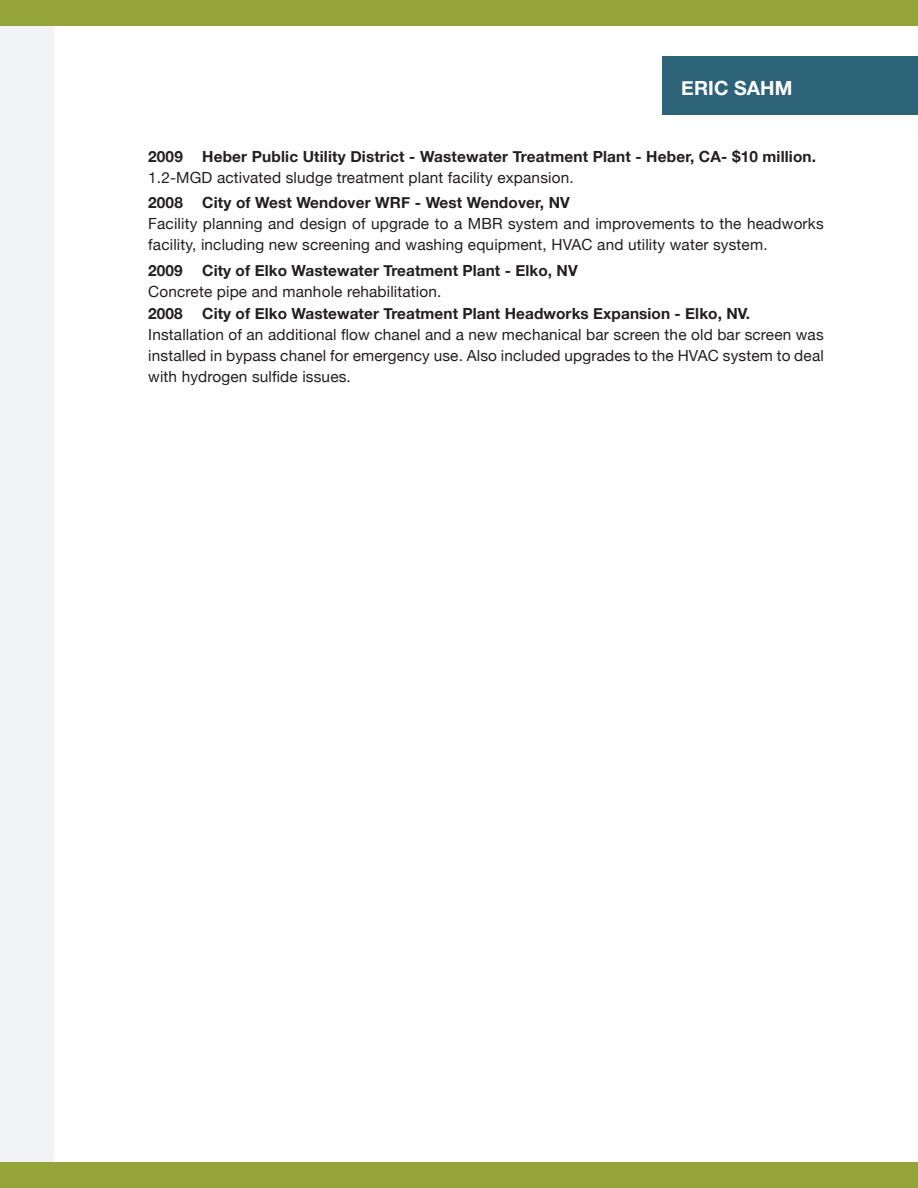
<style>
.page{position:relative;width:918px;height:1188px;background:#fff}
.page>*{position:absolute;margin:0;border:0;box-sizing:border-box;transform-origin:0 0}
.t1{font:700 19.5px "Helvetica Neue";letter-spacing:.005em;color:#fff}
.t2{font:15.3px/21px "Helvetica Neue";letter-spacing:.01em;color:#231f20}
.t3{font:700 15.3px "Helvetica Neue";letter-spacing:.005em;color:#231f20}
</style>
<div class="page">
<div style="left:0;top:0;width:54px;height:1188px;background:#f2f3f4"></div>
<div style="left:662px;top:56px;width:256px;height:58px;background:#2d6379"></div>
<div style="left:0;top:1162px;width:918px;height:26px;background:#95a43a"></div>
<div style="left:0;top:0;width:918px;height:26px;background:#95a43a"></div>
<p class="t1" style="left:681px;top:70px;width:113px">ERIC SAHM</p>
<p class="t3" style="left:148px;top:143px;width:36px">2009</p>
<p class="t3" style="left:202px;top:143px;width:615px">Heber Public Utility District - Wastewater Treatment Plant - Heber, CA- $10 million.</p>
<p class="t2" style="left:148px;top:166px;width:427px">1.2-MGD activated sludge treatment plant facility expansion.</p>
<p class="t3" style="left:148px;top:189px;width:36px">2008</p>
<p class="t3" style="left:202px;top:189px;width:369px">City of West Wendover WRF - West Wendover, NV</p>
<p class="t2" style="left:148px;top:212px;width:677px">Facility planning and design of upgrade to a MBR system and improvements to the headworks facility, including new screening and washing equipment, HVAC and utility water system.</p>
<p class="t3" style="left:148px;top:256px;width:36px">2009</p>
<p class="t3" style="left:202px;top:256px;width:377px">City of Elko Wastewater Treatment Plant - Elko, NV</p>
<p class="t2" style="left:148px;top:279px;width:295px">Concrete pipe and manhole rehabilitation.</p>
<p class="t3" style="left:148px;top:300px;width:36px">2008</p>
<p class="t3" style="left:202px;top:300px;width:549px">City of Elko Wastewater Treatment Plant Headworks Expansion - Elko, NV.</p>
<p class="t2" style="left:148px;top:323px;width:677px;text-align:justify">Installation of an additional flow chanel and a new mechanical bar screen the old bar screen was installed in bypass chanel for emergency use. Also included upgrades to the HVAC system to deal with hydrogen sulfide issues.</p>
</div>
